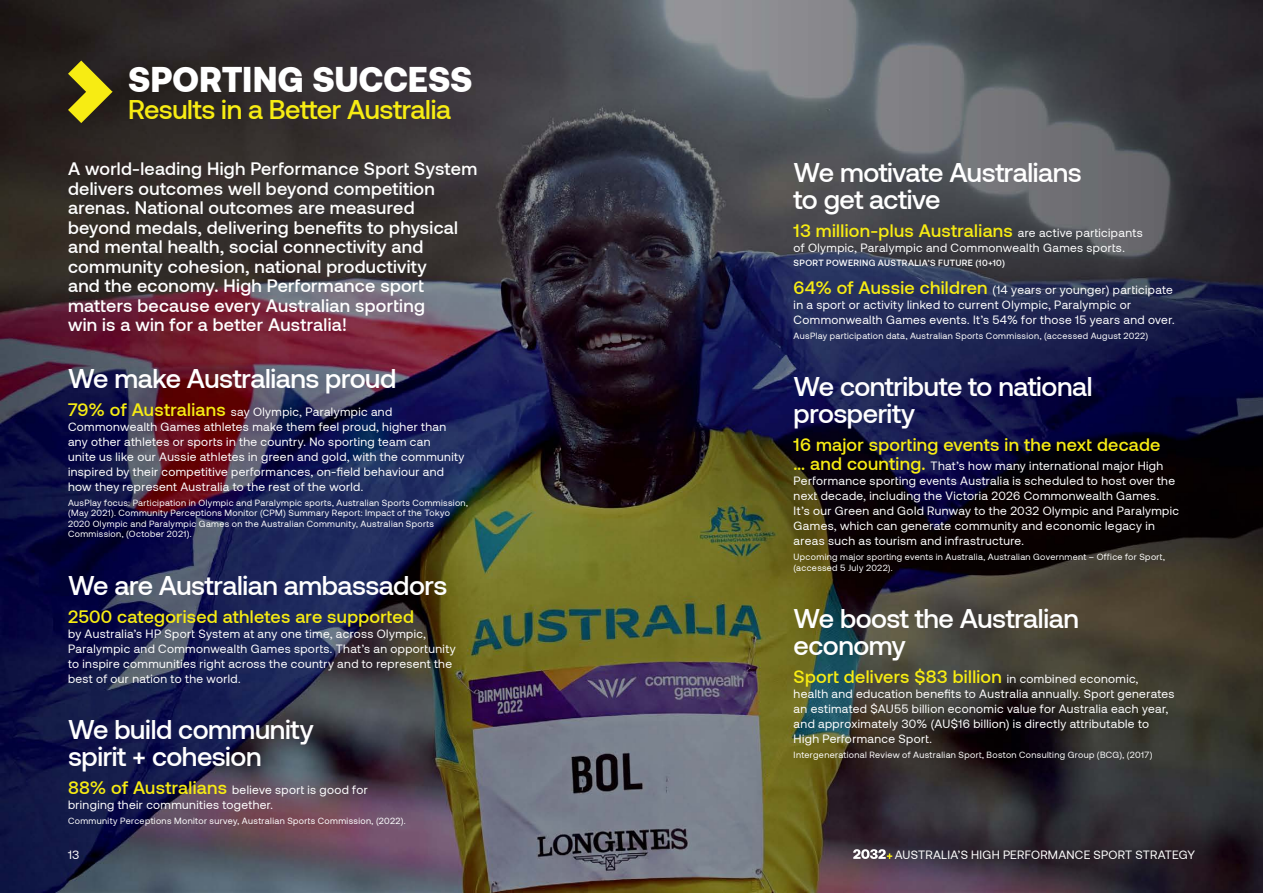
<style>
.page{position:relative;width:1263px;height:893px;background:#fff}
.page>*{position:absolute;margin:0;border:0;box-sizing:border-box;transform-origin:0 0}
.t1{font:900 34.95px "Aeonik";color:#fff}
.t2{font:500 27px/27px "Aeonik";letter-spacing:-.015em;color:#fff}
.t3{font:500 27px "Aeonik";letter-spacing:-.015em;color:#f7ec13}
.Pull_Quote{font:500 18px/19.5px "Aeonik";letter-spacing:.015em;color:#fff}
.Pull_Quote-2{font:500 18px "Aeonik";letter-spacing:.015em;color:#f7ec13}
.Pull_Quote-3{font:12px/15px "Aeonik";letter-spacing:.03em;color:#fff}
.Body{font:9px/10.5px "Aeonik";letter-spacing:.04em;color:#fff}
.Pull_Quote-4{font:500 9px "Aeonik";letter-spacing:.04em;color:#fff}
.s1{font-weight:500;font-size:18px;color:#f7ec13}
.s2{font-weight:400;font-size:12px;color:#fff}
</style>
<div class="page">
<img style="left:0;top:0;width:1263px;height:893px">
<svg style="left:68px;top:61px;width:45px;height:62px"></svg>
<svg style="left:853px;top:849px;width:39px;height:10px"></svg>
<h2 class="t1" style="left:128px;top:60px;width:346px">SPORTING SUCCESS</h2>
<h3 class="t3" style="left:128px;top:95px;width:324px">Results in a Better Australia</h3>
<p class="Pull_Quote" style="left:68px;top:159px;width:411px">A world-leading High Performance Sport System delivers outcomes well beyond competition arenas. National outcomes are measured beyond medals, delivering benefits to physical and mental health, social connectivity and community cohesion, national productivity<br>and the economy. High Performance sport matters because every Australian sporting<br>win is a win for a better Australia!</p>
<h3 class="t2" style="left:68px;top:365px;width:330px">We make Australians proud</h3>
<p class="Pull_Quote-3" style="left:68px;top:404px;width:398px"><span class="s1">79% of Australians</span> say Olympic, Paralympic and Commonwealth Games athletes make them feel proud, higher than any other athletes or sports in the country. No sporting team can<br>unite us like our Aussie athletes in green and gold, with the community inspired by their competitive performances, on-field behaviour and how they represent Australia to the rest of the world.</p>
<p class="Body" style="left:68px;top:497px;width:401px">AusPlay focus: Participation in Olympic and Paralympic sports, Australian Sports Commission, (May 2021). Community Perceptions Monitor (CPM) Summary Report: Impact of the Tokyo 2020 Olympic and Paralympic Games on the Australian Community, Australian Sports Commission, (October 2021).</p>
<h3 class="t2" style="left:68px;top:572px;width:381px">We are Australian ambassadors</h3>
<p class="Pull_Quote-2" style="left:68px;top:606px;width:347px">2500 categorised athletes are supported</p>
<p class="Pull_Quote-3" style="left:68px;top:626px;width:389px">by Australia’s HP Sport System at any one time, across Olympic, Paralympic and Commonwealth Games sports. That’s an opportunity to inspire communities right across the country and to represent the best of our nation to the world.</p>
<h3 class="t2" style="left:68px;top:716px;width:247px">We build community spirit + cohesion</h3>
<p class="Pull_Quote-3" style="left:68px;top:782px;width:301px"><span class="s1">88% of Australians</span> believe sport is good for bringing their communities together.</p>
<p class="Body" style="left:68px;top:815px;width:339px">Community Perceptions Monitor survey, Australian Sports Commission, (2022).</p>
<h3 class="t2" style="left:794px;top:159px;width:290px">We motivate Australians to get active</h3>
<p class="Pull_Quote-2" style="left:794px;top:220px;width:351px">13 million-plus Australians <span class="s2">are active participants</span></p>
<p class="Pull_Quote-3" style="left:794px;top:240px;width:333px">of Olympic, Paralympic and Commonwealth Games sports.</p>
<p class="Pull_Quote-4" style="left:794px;top:258px;width:213px">SPORT POWERING AUSTRALIA’S FUTURE (10+10)</p>
<p class="Pull_Quote-3" style="left:794px;top:283px;width:382px"><span class="s1">64% of Aussie children</span> (14 years or younger) participate in a sport or activity linked to current Olympic, Paralympic or<br>Commonwealth Games events. It’s 54% for those 15 years and over.</p>
<p class="Body" style="left:794px;top:331px;width:356px">AusPlay participation data, Australian Sports Commission, (accessed August 2022)</p>
<h3 class="t2" style="left:794px;top:373px;width:300px">We contribute to national prosperity</h3>
<p class="Pull_Quote-2" style="left:794px;top:435px;width:368px">16 major sporting events in the next decade</p>
<p class="Pull_Quote-3" style="left:794px;top:459px;width:387px"><span class="s1">… and counting.</span> That’s how many international major High Performance sporting events Australia is scheduled to host over the next decade, including the Victoria 2026 Commonwealth Games.<br>It’s our Green and Gold Runway to the 2032 Olympic and Paralympic Games, which can generate community and economic legacy in areas such as tourism and infrastructure.</p>
<p class="Body" style="left:794px;top:552px;width:373px">Upcoming major sporting events in Australia, Australian Government – Office for Sport, (accessed 5 July 2022).</p>
<h3 class="t2" style="left:794px;top:605px;width:287px">We boost the Australian economy</h3>
<p class="Pull_Quote-2" style="left:794px;top:666px;width:346px">Sport delivers $83 billion <span class="s2">in combined economic,</span></p>
<p class="Pull_Quote-3" style="left:794px;top:686px;width:382px">health and education benefits to Australia annually. Sport generates an estimated $AU55 billion economic value for Australia each year, and approximately 30% (AU$16 billion) is directly attributable to High Performance Sport.</p>
<p class="Body" style="left:794px;top:749px;width:360px">Intergenerational Review of Australian Sport, Boston Consulting Group (BCG), (2017)</p>
<p class="Pull_Quote-3" style="left:68px;top:847px;width:13px">13</p>
<p class="Pull_Quote-3" style="left:895px;top:847px;width:302px">AUSTRALIA’S HIGH PERFORMANCE SPORT STRATEGY</p>
</div>
